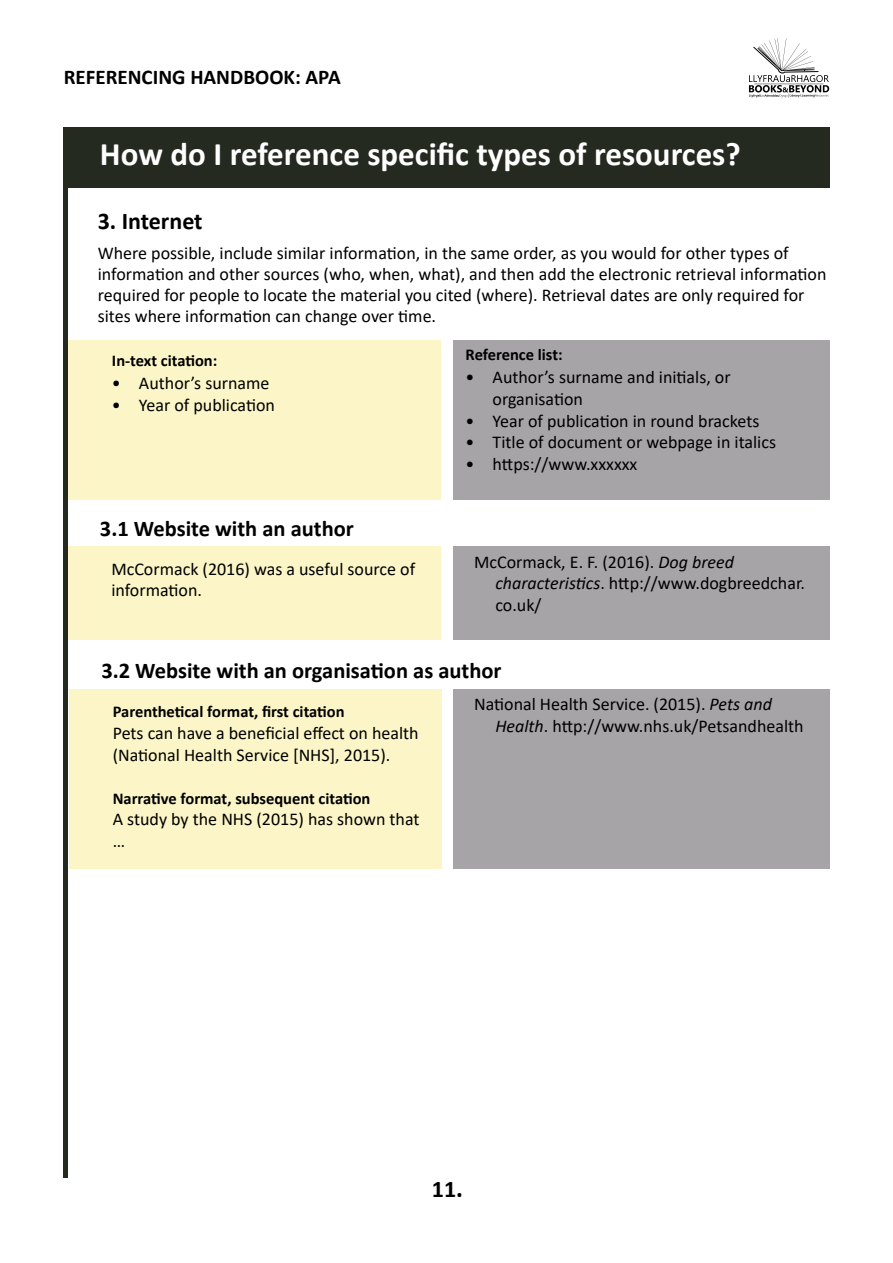
<style>
.page{position:relative;width:893px;height:1263px;background:#fff}
.page>*{position:absolute;margin:0;border:0;box-sizing:border-box;transform-origin:0 0}
.t1{font:700 33px "Calibri";color:#fff}
.t2{font:700 24px "Calibri";color:#000}
.t3{font:700 22.5px "Calibri";color:#000}
.t4{font:700 21px "Calibri";color:#000}
.t5{font:18px/21.6px "Calibri";color:#000}
.t6{font:700 16.5px "Calibri";color:#000}
.s1{font-style:italic}
.s2{font-size:25.5px}
</style>
<div class="page">
<div style="left:67px;top:128px;width:762px;height:60px;background:#252a20"></div>
<svg style="left:749px;top:38px;width:80px;height:60px"></svg>
<div style="left:68px;top:340px;width:372px;height:160px;background:#fbf5c7"></div>
<div style="left:453px;top:340px;width:376px;height:160px;background:#a7a4a7"></div>
<div style="left:68px;top:546px;width:372px;height:94px;background:#fbf5c7"></div>
<div style="left:453px;top:546px;width:376px;height:94px;background:#a7a4a7"></div>
<div style="left:69px;top:689px;width:372px;height:179px;background:#fbf5c7"></div>
<div style="left:453px;top:689px;width:376px;height:179px;background:#a7a4a7"></div>
<hr style="left:64px;top:128px;width:4px;height:1050px;background:#252a20">
<p class="t4" style="left:64px;top:62px;width:278px">REFERENCING HANDBOOK: APA</p>
<h1 class="t1" style="left:100px;top:131px;width:642px">How do I reference specific types of resources?</h1>
<h2 class="t2" style="left:98px;top:204px;width:106px">3. Internet</h2>
<p class="t5" style="left:98px;top:242px;width:730px;line-height:21px">Where possible, include similar information, in the same order, as you would for other types of information and other sources (who, when, what), and then add the electronic retrieval information required for people to locate the material you cited (where). Retrieval dates are only required for sites where information can change over time.</p>
<p class="t6" style="left:112px;top:349px;width:107px">In-text citation:</p>
<p class="t5" style="left:112px;top:372px;width:159px">• Author’s surname</p>
<p class="t5" style="left:112px;top:393px;width:164px">• Year of publication</p>
<p class="t6" style="left:466px;top:343px;width:99px">Reference list:</p>
<p class="t5" style="left:493px;top:366px;width:240px;text-indent:-27px">• Author’s surname and initials, or organisation</p>
<p class="t5" style="left:466px;top:409px;width:295px">• Year of publication in round brackets</p>
<p class="t5" style="left:466px;top:431px;width:312px">• Title of document or webpage in italics</p>
<p class="t5" style="left:466px;top:453px;width:173px">• https://www.xxxxxx</p>
<p class="t3" style="left:100px;top:512px;width:255px">3.1 Website with an author</p>
<p class="t5" style="left:111px;top:558px;width:305px">McCormack (2016) was a useful source of information.</p>
<p class="t5" style="left:495px;top:550px;width:311px;text-indent:-21px">McCormack, E. F. (2016). <span class="s1">Dog breed characteristics</span>. http://www.dogbreedchar. co.uk/</p>
<p class="t3" style="left:101px;top:655px;width:402px">3.2 Website with an organisation as author</p>
<p class="t6" style="left:113px;top:700px;width:233px">Parenthetical format, first citation</p>
<p class="t5" style="left:113px;top:722px;width:307px">Pets can have a beneficial effect on health (National Health Service [NHS], 2015).</p>
<p class="t6" style="left:113px;top:786px;width:259px">Narrative format, subsequent citation</p>
<p class="t5" style="left:113px;top:808px;width:308px">A study by the NHS (2015) has shown that …</p>
<p class="t5" style="left:495px;top:693px;width:310px;text-indent:-21px">National Health Service. (2015). <span class="s1">Pets and<br>Health</span>. http://www.nhs.uk/Petsandhealth</p>
<h2 class="t2" style="left:432px;top:1172px;width:33px">11<span class="s2">.</span></h2>
</div>
